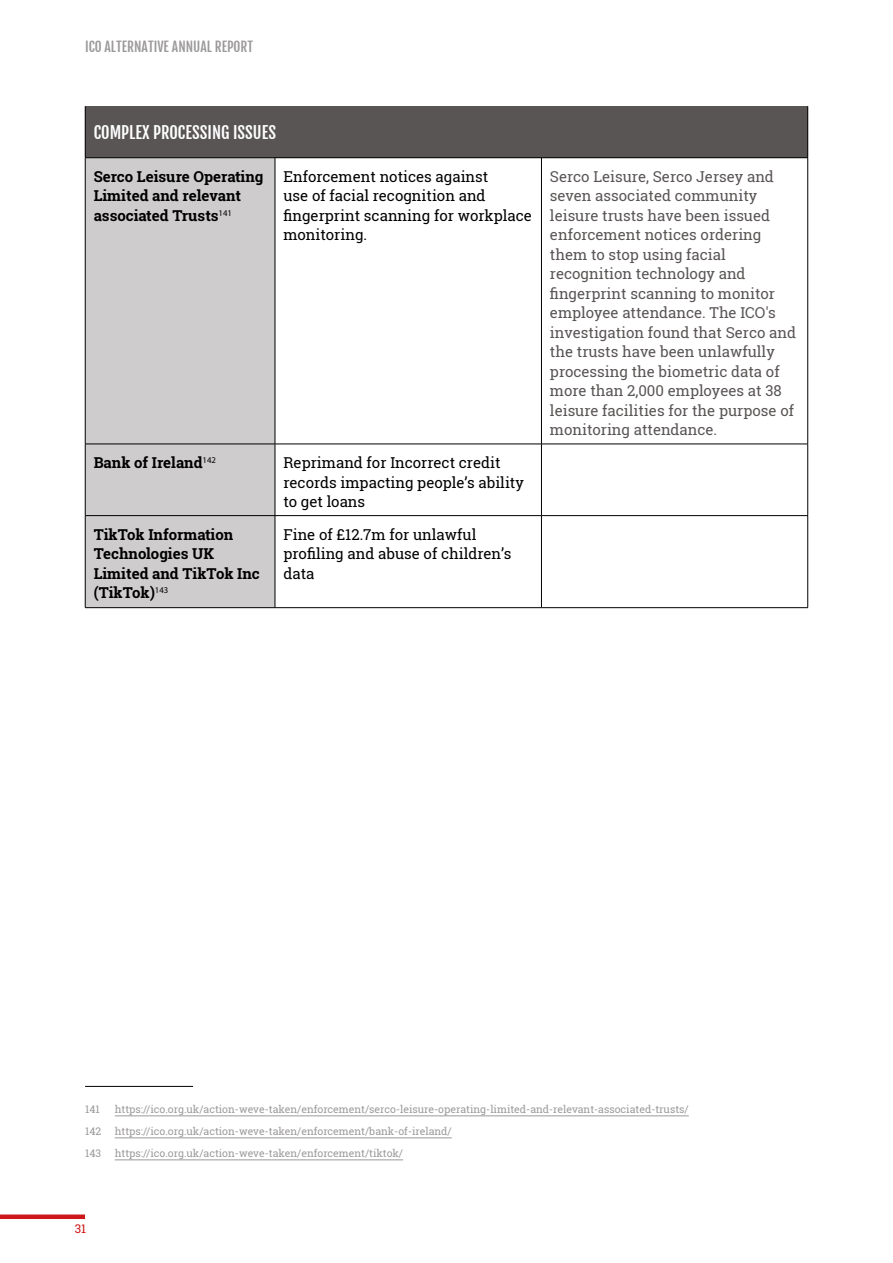
<style>
.page{position:relative;width:893px;height:1263px;background:#fff}
.page>*{position:absolute;margin:0;border:0;box-sizing:border-box;transform-origin:0 0}
.t1{font:16.5px "Fjalla One";color:#fff}
.t2{font:15px/19.5px "Roboto Slab";color:#5a5555}
.t3{font:15px/19.5px "Roboto Slab";color:#000}
.t4{font:700 15px/19.5px "Roboto Slab";color:#000}
.t5{font:13.5px "Fjalla One";color:#9c9999}
.t6{font:12px "Roboto Slab";color:#cd1719}
.t7{font:10.5px "Roboto Slab";color:#9c9999}
</style>
<div class="page">
<div style="left:0;top:1214px;width:85px;height:5px;background:#cd1719"></div>
<div style="left:85px;top:106px;width:723px;height:52px;background:#5a5555"></div>
<div style="left:86px;top:158px;width:189px;height:449px;background:#cecccc"></div>
<hr style="left:807px;top:106px;width:1px;height:52px;background:#000">
<hr style="left:807px;top:158px;width:1px;height:286px;background:#000">
<hr style="left:807px;top:444px;width:1px;height:71px;background:#000">
<hr style="left:807px;top:516px;width:1px;height:91px;background:#000">
<hr style="left:85px;top:157px;width:190px;height:1px;background:#000">
<hr style="left:275px;top:157px;width:266px;height:1px;background:#000">
<hr style="left:541px;top:157px;width:267px;height:1px;background:#000">
<hr style="left:85px;top:444px;width:190px;height:1px;background:#000">
<hr style="left:275px;top:444px;width:266px;height:1px;background:#000">
<hr style="left:541px;top:444px;width:267px;height:1px;background:#000">
<hr style="left:85px;top:515px;width:190px;height:1px;background:#000">
<hr style="left:275px;top:515px;width:266px;height:1px;background:#000">
<hr style="left:541px;top:515px;width:267px;height:1px;background:#000">
<hr style="left:85px;top:106px;width:1px;height:52px;background:#000">
<hr style="left:85px;top:158px;width:1px;height:286px;background:#000">
<hr style="left:275px;top:158px;width:1px;height:286px;background:#000">
<hr style="left:541px;top:158px;width:1px;height:286px;background:#000">
<hr style="left:85px;top:444px;width:1px;height:71px;background:#000">
<hr style="left:275px;top:444px;width:1px;height:71px;background:#000">
<hr style="left:541px;top:444px;width:1px;height:71px;background:#000">
<hr style="left:85px;top:516px;width:1px;height:91px;background:#000">
<hr style="left:275px;top:516px;width:1px;height:91px;background:#000">
<hr style="left:541px;top:516px;width:1px;height:91px;background:#000">
<hr style="left:85px;top:607px;width:190px;height:1px;background:#000">
<hr style="left:275px;top:607px;width:266px;height:1px;background:#000">
<hr style="left:541px;top:607px;width:267px;height:1px;background:#000">
<hr style="left:85px;top:1086px;width:108px;height:1px;background:#000">
<hr style="left:115px;top:1115px;width:574px;height:1px;background:#9c9999">
<hr style="left:115px;top:1137px;width:337px;height:1px;background:#9c9999">
<hr style="left:115px;top:1159px;width:288px;height:1px;background:#9c9999">
<p class="t5" style="left:85px;top:39px;width:170px">ICO ALTERNATIVE ANNUAL REPORT</p>
<p class="t1" style="left:94px;top:122px;width:184px">COMPLEX PROCESSING ISSUES</p>
<p class="t4" style="left:94px;top:167px;width:171px">Serco Leisure Operating<br>Limited and relevant associated Trusts<sup>141</sup></p>
<p class="t3" style="left:283px;top:167px;width:250px">Enforcement notices against<br>use of facial recognition and fingerprint scanning for workplace monitoring.</p>
<p class="t2" style="left:550px;top:167px;width:248px">Serco Leisure, Serco Jersey and seven associated community leisure trusts have been issued enforcement notices ordering them to stop using facial recognition technology and fingerprint scanning to monitor employee attendance. The ICO's investigation found that Serco and the trusts have been unlawfully processing the biometric data of more than 2,000 employees at 38 leisure facilities for the purpose of monitoring attendance.</p>
<p class="t4" style="left:94px;top:453px;width:124px">Bank of Ireland<sup>142</sup></p>
<p class="t3" style="left:283px;top:453px;width:242px">Reprimand for Incorrect credit records impacting people’s ability to get loans</p>
<p class="t4" style="left:94px;top:524px;width:168px">TikTok Information<br>Technologies UK<br>Limited and TikTok Inc (TikTok)<sup>143</sup></p>
<p class="t3" style="left:283px;top:524px;width:229px">Fine of £12.7m for unlawful profiling and abuse of children’s data</p>
<p class="t7" style="left:85px;top:1102px;width:16px">141</p>
<p class="t7" style="left:115px;top:1102px;width:575px">https://ico.org.uk/action-weve-taken/enforcement/serco-leisure-operating-limited-and-relevant-associated-trusts/</p>
<p class="t7" style="left:85px;top:1124px;width:18px">142</p>
<p class="t7" style="left:115px;top:1124px;width:338px">https://ico.org.uk/action-weve-taken/enforcement/bank-of-ireland/</p>
<p class="t7" style="left:85px;top:1146px;width:18px">143</p>
<p class="t7" style="left:115px;top:1146px;width:290px">https://ico.org.uk/action-weve-taken/enforcement/tiktok/</p>
<p class="t6" style="left:75px;top:1220px;width:13px">31</p>
</div>
